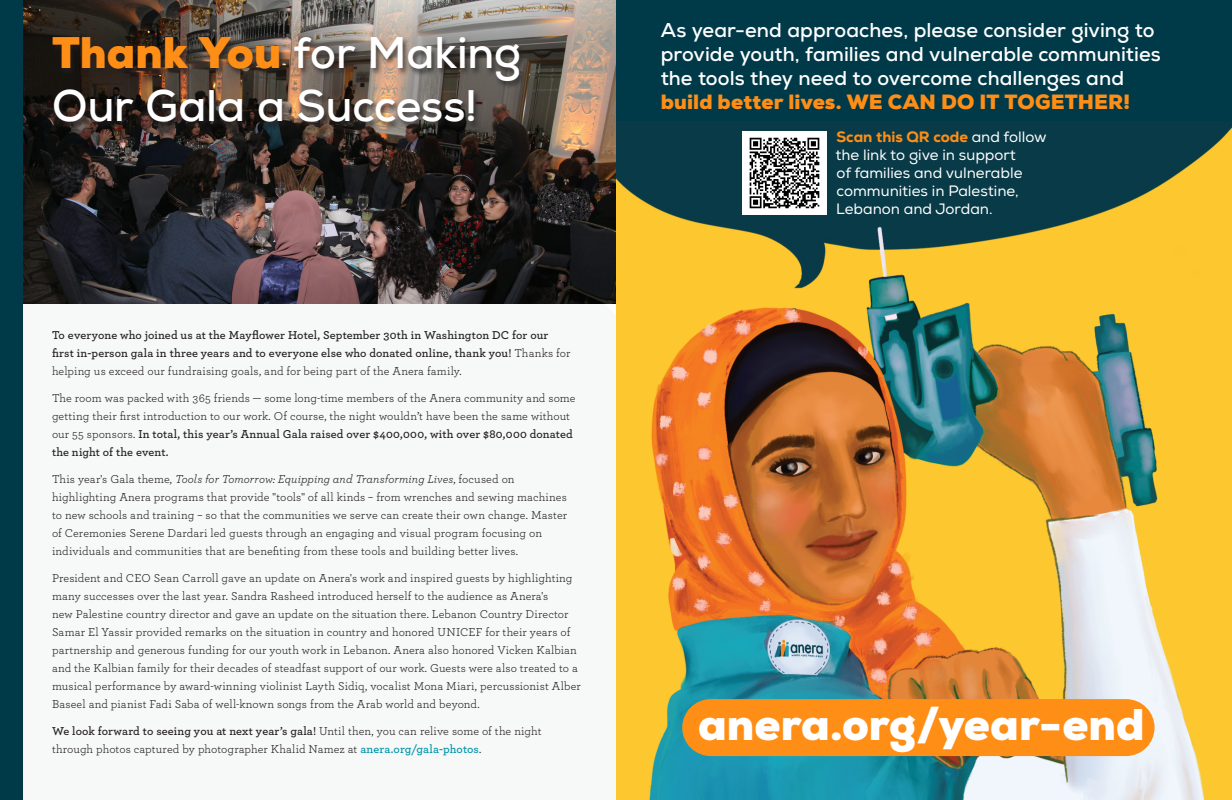
<style>
.page{position:relative;width:1232px;height:800px;background:#fff}
.page>*{position:absolute;margin:0;border:0;box-sizing:border-box;transform-origin:0 0}
.t1{font:700 44px/52.8px "Nexa";letter-spacing:-.005em;color:#fff}
.t2{font:900 43px "Nexa";color:#fff}
.t3{font:700 20px/24px "Nexa";letter-spacing:.005em;color:#fff}
.t4{font:900 20px "Nexa";letter-spacing:.005em;color:#ff8e16}
.t5{font:15px/18px "Nexa";color:#fff}
.t6{font:12px/18px "Archer";letter-spacing:.005em;color:#231f20}
.t7{font:600 12px/18px "Archer";letter-spacing:.01em;color:#231f20}
.s1{font-weight:900;color:#ff8e16}
.s2{font-weight:400}
.s3{font-weight:600}
.s4{font-style:italic}
.s5{font-weight:600;color:#0095aa}
.s6{font-weight:800;color:#ff8e16}
</style>
<div class="page">
<img style="left:22px;top:0;width:594px;height:303px">
<div style="left:50px;top:36px;width:476px;height:95px;background:#231f20;opacity:.75"></div>
<div style="left:0;top:0;width:22px;height:800px;background:#003a49"></div>
<img style="left:616px;top:121px;width:616px;height:679px">
<div style="left:616px;top:0;width:616px;height:121px;background:#003a49"></div>
<img style="left:742px;top:131px;width:85px;height:84px">
<div style="left:682px;top:699px;width:473px;height:57px;background:#ff8e16;border-radius:28px"></div>
<p class="t1" style="left:52px;top:27px;width:471px"><span class="s1">Thank You</span> for Making<br>Our Gala a Success!</p>
<p class="t7" style="left:52px;top:325px;width:520px">To everyone who joined us at the Mayflower Hotel, September 30th in Washington DC for our first in-person gala in three years and to everyone else who donated online, thank you! <span class="s2">Thanks for helping us exceed our fundraising goals, and for being part of the Anera family.</span></p>
<p class="t6" style="left:52px;top:388px;width:525px">The room was packed with 365 friends — some long-time members of the Anera community and some getting their first introduction to our work. Of course, the night wouldn’t have been the same without our 55 sponsors. <span class="s3">In total, this year’s Annual Gala raised over $400,000, with over $80,000 donated the night of the event.</span></p>
<p class="t6" style="left:52px;top:469px;width:517px">This year's Gala theme, <span class="s4">Tools for Tomorrow: Equipping and Transforming Lives</span>, focused on highlighting Anera programs that provide "tools" of all kinds – from wrenches and sewing machines to new schools and training – so that the communities we serve can create their own change. Master of Ceremonies Serene Dardari led guests through an engaging and visual program focusing on individuals and communities that are benefiting from these tools and building better lives.</p>
<p class="t6" style="left:52px;top:568px;width:530px">President and CEO Sean Carroll gave an update on Anera's work and inspired guests by highlighting many successes over the last year. Sandra Rasheed introduced herself to the audience as Anera's<br>new Palestine country director and gave an update on the situation there. Lebanon Country Director Samar El Yassir provided remarks on the situation in country and honored UNICEF for their years of partnership and generous funding for our youth work in Lebanon. Anera also honored Vicken Kalbian and the Kalbian family for their decades of steadfast support of our work. Guests were also treated to a musical performance by award-winning violinist Layth Sidiq, vocalist Mona Miari, percussionist Alber Baseel and pianist Fadi Saba of well-known songs from the Arab world and beyond.</p>
<p class="t6" style="left:52px;top:721px;width:491px"><span class="s3">We look forward to seeing you at next year’s gala!</span> Until then, you can relive some of the night through photos captured by photographer Khalid Namez at <span class="s5">anera.org/gala-photos</span>.</p>
<p class="t3" style="left:661px;top:18px;width:502px">As year-end approaches, please consider giving to provide youth, families and vulnerable communities the tools they need to overcome challenges and</p>
<p class="t4" style="left:661px;top:89px;width:471px">build better lives. WE CAN DO IT TOGETHER!</p>
<p class="t5" style="left:836px;top:128px;width:213px"><span class="s6">Scan this QR code</span> and follow the link to give in support<br>of families and vulnerable communities in Palestine,<br>Lebanon and Jordan.</p>
<p class="t2" style="left:698px;top:696px;width:448px">anera.org/year-end</p>
</div>
